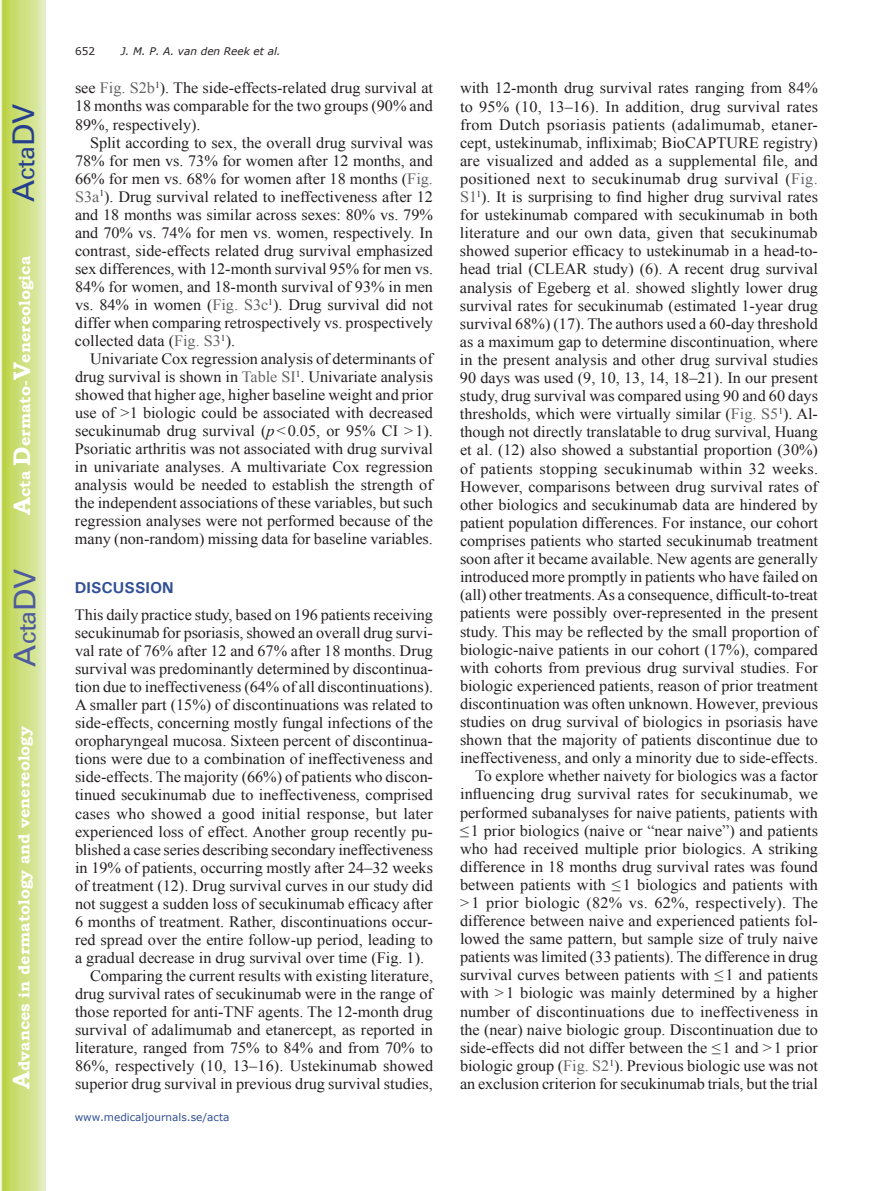
<style>
.page{position:relative;width:893px;height:1191px;background:#fff}
.page>*{position:absolute;margin:0;border:0;box-sizing:border-box;transform-origin:0 0}
.t1{font:30px "Univers";color:#4d5a9e}
.t2{font:30px "Univers";color:#253f8e}
.t3{font:15.75px/18.1px "Times New Roman";color:#231f20;text-align:justify}
.t4{font:700 15.75px "Bookman Old Style";color:#fff}
.t5{font:700 15.75px "Univers";color:#324f95}
.t6{font:10.5px "Verdana";color:#324f95}
.t7{font:italic 10.5px "Verdana";color:#231f20}
.t8{font:10.5px "Verdana";color:#231f20}
.s1{font-size:24px}
.s2{color:#636366}
.s3{font-style:italic}
</style>
<div class="page">
<svg style="left:1px;top:0;width:45px;height:1191px;background:#cfe084"></svg>
<h1 class="t2" style="left:6px;top:202px;width:100px;rotate:-90deg">A<span class="s1">cta</span>DV</h1>
<p class="t4" style="left:15px;top:515px;width:260px;rotate:-90deg"><span class="s1">A</span>cta <span class="s1">D</span>ermato-<span class="s1">V</span>enereologica</p>
<h1 class="t1" style="left:7px;top:666px;width:100px;rotate:-90deg">A<span class="s1">cta</span>DV</h1>
<p class="t4" style="left:15px;top:1088px;width:364px;rotate:-90deg"><span class="s1">A</span>dvances in dermatology and venereology</p>
<p class="t8" style="left:75px;top:44px;width:22px">652</p>
<p class="t7" style="left:121px;top:44px;width:161px">J. M. P. A. van den Reek et al.</p>
<p class="t3" style="left:75px;top:79px;width:360px">see <span class="s2">Fig. S2b</span><sup>1</sup>). The side-effects-related drug survival at 18 months was comparable for the two groups (90% and 89%, respectively).</p>
<p class="t3" style="left:75px;top:133px;width:360px;text-indent:15px">Split according to sex, the overall drug survival was 78% for men vs. 73% for women after 12 months, and 66% for men vs. 68% for women after 18 months (<span class="s2">Fig.<br>S3a</span><sup>1</sup>). Drug survival related to ineffectiveness after 12 and 18 months was similar across sexes: 80% vs. 79% and 70% vs. 74% for men vs. women, respectively. In contrast, side-effects related drug survival emphasized sex differences, with 12-month survival 95% for men vs.<br>84% for women, and 18-month survival of 93% in men vs. 84% in women (<span class="s2">Fig. S3c</span><sup>1</sup>). Drug survival did not differ when comparing retrospectively vs. prospectively collected data (<span class="s2">Fig. S3</span><sup>1</sup>).</p>
<p class="t3" style="left:75px;top:349px;width:360px;text-indent:15px">Univariate Cox regression analysis of determinants of drug survival is shown in <span class="s2">Table SI</span><sup>1</sup>. Univariate analysis showed that higher age, higher baseline weight and prior use of &gt;1 biologic could be associated with decreased secukinumab drug survival (<span class="s3">p</span>&lt;0.05, or 95% CI &gt;1).<br>Psoriatic arthritis was not associated with drug survival in univariate analyses. A multivariate Cox regression analysis would be needed to establish the strength of the independent associations of these variables, but such regression analyses were not performed because of the many (non-random) missing data for baseline variables.</p>
<p class="t5" style="left:75px;top:577px;width:100px">DISCUSSION</p>
<p class="t3" style="left:75px;top:605px;width:359px">This daily practice study, based on 196 patients receiving</p>
<p class="t3" style="left:75px;top:623px;width:359px">secukinumab for psoriasis, showed an overall drug survi-</p>
<p class="t3" style="left:75px;top:641px;width:359px">val rate of 76% after 12 and 67% after 18 months. Drug</p>
<p class="t3" style="left:75px;top:659px;width:359px">survival was predominantly determined by discontinua-</p>
<p class="t3" style="left:75px;top:677px;width:360px">tion due to ineffectiveness (64% of all discontinuations).</p>
<p class="t3" style="left:75px;top:695px;width:359px">A smaller part (15%) of discontinuations was related to</p>
<p class="t3" style="left:75px;top:713px;width:359px">side-effects, concerning mostly fungal infections of the</p>
<p class="t3" style="left:75px;top:732px;width:359px">oropharyngeal mucosa. Sixteen percent of discontinua-</p>
<p class="t3" style="left:75px;top:750px;width:359px">tions were due to a combination of ineffectiveness and</p>
<p class="t3" style="left:75px;top:768px;width:359px">side-effects. The majority (66%) of patients who discon-</p>
<p class="t3" style="left:75px;top:786px;width:360px">tinued secukinumab due to ineffectiveness, comprised</p>
<p class="t3" style="left:75px;top:804px;width:360px">cases who showed a good initial response, but later</p>
<p class="t3" style="left:75px;top:822px;width:359px">experienced loss of effect. Another group recently pu-</p>
<p class="t3" style="left:75px;top:840px;width:360px">blished a case series describing secondary ineffectiveness</p>
<p class="t3" style="left:75px;top:858px;width:360px">in 19% of patients, occurring mostly after 24–32 weeks</p>
<p class="t3" style="left:75px;top:876px;width:359px">of treatment (12). Drug survival curves in our study did</p>
<p class="t3" style="left:75px;top:894px;width:359px">not suggest a sudden loss of secukinumab efficacy after</p>
<p class="t3" style="left:75px;top:912px;width:359px">6 months of treatment. Rather, discontinuations occur-</p>
<p class="t3" style="left:75px;top:930px;width:359px">red spread over the entire follow-up period, leading to</p>
<p class="t3" style="left:75px;top:948px;width:351px">a gradual decrease in drug survival over time (Fig. 1).</p>
<p class="t3" style="left:90px;top:966px;width:345px">Comparing the current results with existing literature,</p>
<p class="t3" style="left:75px;top:984px;width:359px">drug survival rates of secukinumab were in the range of</p>
<p class="t3" style="left:75px;top:1002px;width:359px">those reported for anti-TNF agents. The 12-month drug</p>
<p class="t3" style="left:75px;top:1020px;width:360px">survival of adalimumab and etanercept, as reported in</p>
<p class="t3" style="left:75px;top:1038px;width:359px">literature, ranged from 75% to 84% and from 70% to</p>
<p class="t3" style="left:75px;top:1056px;width:360px">86%, respectively (10, 13–16). Ustekinumab showed</p>
<p class="t3" style="left:75px;top:1074px;width:359px">superior drug survival in previous drug survival studies,</p>
<p class="t6" style="left:75px;top:1110px;width:156px">www.medicaljournals.se/acta</p>
<p class="t3" style="left:460px;top:79px;width:360px;text-align:right">with 12-month drug survival rates ranging from 84% to 95% (10, 13–16). In addition, drug survival rates from Dutch psoriasis patients (adalimumab, etaner&shy;cept, ustekinumab, infliximab; BioCAPTURE registry) are visualized and added as a supplemental file, and positioned next to secukinumab drug survival (<span class="s2">Fig.<br>S1</span><sup>1</sup>). It is surprising to find higher drug survival rates for ustekinumab compared with secukinumab in both literature and our own data, given that secukinumab showed superior efficacy to ustekinumab in a head-to&shy;head trial (CLEAR study) (6). A recent drug survival analysis of Egeberg et al. showed slightly lower drug survival rates for secukinumab (estimated 1-year drug survival 68%) (17). The authors used a 60-day threshold as a maximum gap to determine discontinuation, where in the present analysis and other drug survival studies 90 days was used (9, 10, 13, 14, 18–21). In our present study, drug survival was compared using 90 and 60 days thresholds, which were virtually similar (<span class="s2">Fig. S5</span><sup>1</sup>). Al&shy;though not directly translatable to drug survival, Huang et al. (12) also showed a substantial proportion (30%) of patients stopping secukinumab within 32 weeks.<br>However, comparisons between drug survival rates of other biologics and secukinumab data are hindered by patient population differences. For instance, our cohort comprises patients who started secukinumab treatment soon after it became available. New agents are generally introduced more promptly in patients who have failed on (all) other treatments. As a consequence, difficult-to-treat patients were possibly over-represented in the present study. This may be reflected by the small proportion of biologic-naive patients in our cohort (17%), compared with cohorts from previous drug survival studies. For biologic experienced patients, reason of prior treatment discontinuation was often unknown. However, previous studies on drug survival of biologics in psoriasis have shown that the majority of patients discontinue due to ineffectiveness, and only a minority due to side-effects.<br>To explore whether naivety for biologics was a factor influencing drug survival rates for secukinumab, we performed subanalyses for naive patients, patients with ≤1 prior biologics (naive or “near naive”) and patients who had received multiple prior biologics. A striking difference in 18 months drug survival rates was found between patients with ≤1 biologics and patients with &gt; 1 prior biologic (82% vs. 62%, respectively). The difference between naive and experienced patients fol&shy;lowed the same pattern, but sample size of truly naive patients was limited (33 patients). The difference in drug survival curves between patients with ≤1 and patients with &gt;1 biologic was mainly determined by a higher number of discontinuations due to ineffectiveness in the (near) naive biologic group. Discontinuation due to side-effects did not differ between the ≤1 and &gt;1 prior biologic group (<span class="s2">Fig. S2</span><sup>1</sup>). Previous biologic use was not an exclusion criterion for secukinumab trials, but the trial</p>
</div>
